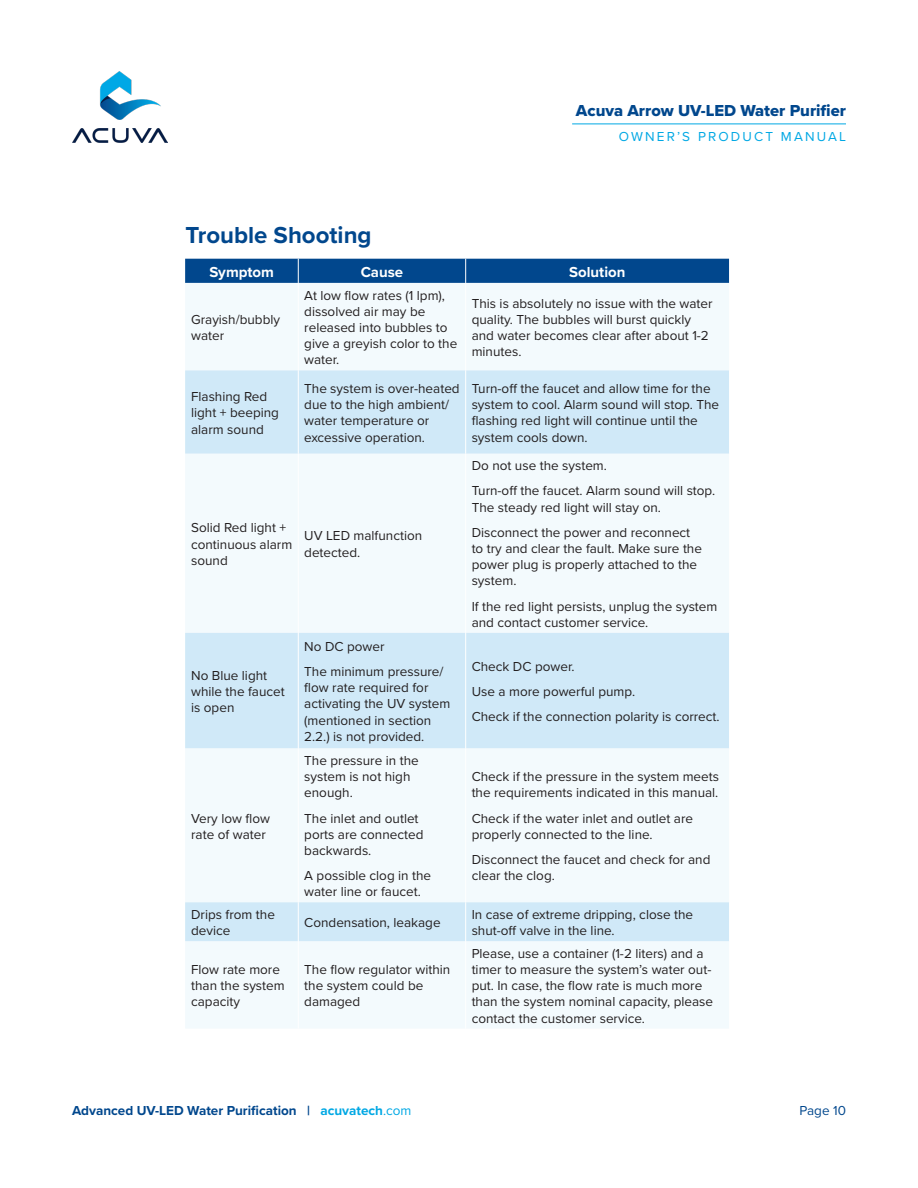
<style>
.page{position:relative;width:918px;height:1188px;background:#fff}
.page>*{position:absolute;margin:0;border:0;box-sizing:border-box;transform-origin:0 0}
.t1{font:700 24px "Proxima Nova";color:#01478d}
.t2{font:16.5px "Proxima Nova Extrabld";color:#01478d}
.Paragraph_Style_1{font:700 15px "Proxima Nova";color:#fff}
.Paragraph_Style_1-2{font:13.5px/16.2px "Proxima Nova";color:#231f20}
.t3{font:700 13.5px "Proxima Nova";color:#01478d}
.t4{font:13.5px "Proxima Nova";letter-spacing:.16em;color:#00a8e4}
.t5{font:13.5px "Proxima Nova";color:#01478d}
.s1{color:#00a8e4}
.s2{font-weight:400;color:#00a8e4}
</style>
<div class="page">
<hr style="left:572px;top:124px;width:274px;height:1px;background:#00a8e4">
<img style="left:72px;top:72px;width:95px;height:71px">
<div style="left:185px;top:283px;width:544px;height:745px;background:#f3fafd"></div>
<svg style="left:185px;top:370px;width:544px;height:571px;fill:#f3fafd"></svg>
<div style="left:185px;top:259px;width:544px;height:24px;background:#01478d"></div>
<hr style="left:298px;top:283px;width:1px;height:87px;background:#fff">
<hr style="left:465px;top:283px;width:1px;height:87px;background:#fff">
<hr style="left:298px;top:370px;width:1px;height:84px;background:#fff">
<hr style="left:465px;top:370px;width:1px;height:84px;background:#fff">
<hr style="left:298px;top:454px;width:1px;height:179px;background:#fff">
<hr style="left:465px;top:454px;width:1px;height:179px;background:#fff">
<hr style="left:298px;top:633px;width:1px;height:115px;background:#fff">
<hr style="left:465px;top:633px;width:1px;height:115px;background:#fff">
<hr style="left:298px;top:748px;width:1px;height:154px;background:#fff">
<hr style="left:465px;top:748px;width:1px;height:154px;background:#fff">
<hr style="left:298px;top:902px;width:1px;height:39px;background:#fff">
<hr style="left:465px;top:902px;width:1px;height:39px;background:#fff">
<hr style="left:298px;top:941px;width:1px;height:88px;background:#fff">
<hr style="left:465px;top:941px;width:1px;height:88px;background:#fff">
<p class="t2" style="left:576px;top:98px;width:272px">Acuva Arrow UV-LED Water Purifier</p>
<p class="t4" style="left:619px;top:127px;width:229px">OWNER’S PRODUCT MANUAL</p>
<p class="t1" style="left:185px;top:217px;width:188px">Trouble Shooting</p>
<p class="Paragraph_Style_1" style="left:209px;top:261px;width:66px">Symptom</p>
<p class="Paragraph_Style_1" style="left:361px;top:261px;width:44px">Cause</p>
<p class="Paragraph_Style_1" style="left:569px;top:261px;width:58px">Solution</p>
<p class="Paragraph_Style_1-2" style="left:191px;top:311px;width:90px">Grayish/bubbly water</p>
<p class="Paragraph_Style_1-2" style="left:304px;top:286px;width:155px">At low flow rates (1 lpm), dissolved air may be released into bubbles to give a greyish color to the water.</p>
<p class="Paragraph_Style_1-2" style="left:472px;top:295px;width:242px">This is absolutely no issue with the water quality. The bubbles will burst quickly and water becomes clear after about 1-2 minutes.</p>
<p class="Paragraph_Style_1-2" style="left:191px;top:388px;width:89px">Flashing Red light + beeping alarm sound</p>
<p class="Paragraph_Style_1-2" style="left:304px;top:380px;width:157px">The system is over-heated due to the high ambient/ water temperature or excessive operation.</p>
<p class="Paragraph_Style_1-2" style="left:472px;top:380px;width:249px">Turn-off the faucet and allow time for the system to cool. Alarm sound will stop. The flashing red light will continue until the system cools down.</p>
<p class="Paragraph_Style_1-2" style="left:191px;top:519px;width:103px">Solid Red light + continuous alarm sound</p>
<p class="Paragraph_Style_1-2" style="left:304px;top:527px;width:119px">UV LED malfunction detected.</p>
<p class="Paragraph_Style_1-2" style="left:472px;top:457px;width:137px">Do not use the system.</p>
<p class="Paragraph_Style_1-2" style="left:472px;top:482px;width:245px">Turn-off the faucet. Alarm sound will stop.<br>The steady red light will stay on.</p>
<p class="Paragraph_Style_1-2" style="left:472px;top:524px;width:232px">Disconnect the power and reconnect to try and clear the fault. Make sure the power plug is properly attached to the system.</p>
<p class="Paragraph_Style_1-2" style="left:472px;top:597px;width:247px">If the red light persists, unplug the system and contact customer service.</p>
<p class="Paragraph_Style_1-2" style="left:191px;top:666px;width:95px">No Blue light while the faucet is open</p>
<p class="Paragraph_Style_1-2" style="left:191px;top:809px;width:80px">Very low flow rate of water</p>
<p class="Paragraph_Style_1-2" style="left:304px;top:638px;width:82px">No DC power</p>
<p class="Paragraph_Style_1-2" style="left:304px;top:663px;width:148px">The minimum pressure/ flow rate required for activating the UV system (mentioned in section<br>2.2.) is not provided.</p>
<p class="Paragraph_Style_1-2" style="left:472px;top:657px;width:104px">Check DC power.</p>
<p class="Paragraph_Style_1-2" style="left:472px;top:683px;width:165px">Use a more powerful pump.</p>
<p class="Paragraph_Style_1-2" style="left:472px;top:708px;width:249px">Check if the connection polarity is correct.</p>
<p class="Paragraph_Style_1-2" style="left:304px;top:752px;width:116px">The pressure in the system is not high enough.</p>
<p class="Paragraph_Style_1-2" style="left:304px;top:809px;width:121px">The inlet and outlet ports are connected backwards.</p>
<p class="Paragraph_Style_1-2" style="left:304px;top:867px;width:128px">A possible clog in the water line or faucet.</p>
<p class="Paragraph_Style_1-2" style="left:472px;top:768px;width:249px">Check if the pressure in the system meets the requirements indicated in this manual.</p>
<p class="Paragraph_Style_1-2" style="left:472px;top:809px;width:223px">Check if the water inlet and outlet are properly connected to the line.</p>
<p class="Paragraph_Style_1-2" style="left:472px;top:851px;width:240px">Disconnect the faucet and check for and clear the clog.</p>
<p class="Paragraph_Style_1-2" style="left:191px;top:906px;width:85px">Drips from the device</p>
<p class="Paragraph_Style_1-2" style="left:304px;top:914px;width:138px">Condensation, leakage</p>
<p class="Paragraph_Style_1-2" style="left:472px;top:906px;width:223px">In case of extreme dripping, close the shut-off valve in the line.</p>
<p class="Paragraph_Style_1-2" style="left:191px;top:961px;width:95px">Flow rate more than the system capacity</p>
<p class="Paragraph_Style_1-2" style="left:304px;top:961px;width:148px">The flow regulator within the system could be damaged</p>
<p class="Paragraph_Style_1-2" style="left:472px;top:945px;width:243px">Please, use a container (1-2 liters) and a timer to measure the system’s water out&shy;put. In case, the flow rate is much more than the system nominal capacity, please contact the customer service.</p>
<p class="t3" style="left:72px;top:1101px;width:341px">Advanced UV-LED Water Purification | <span class="s1">acuvatech</span><span class="s2">.com</span></p>
<p class="t5" style="left:800px;top:1101px;width:48px">Page 10</p>
</div>
